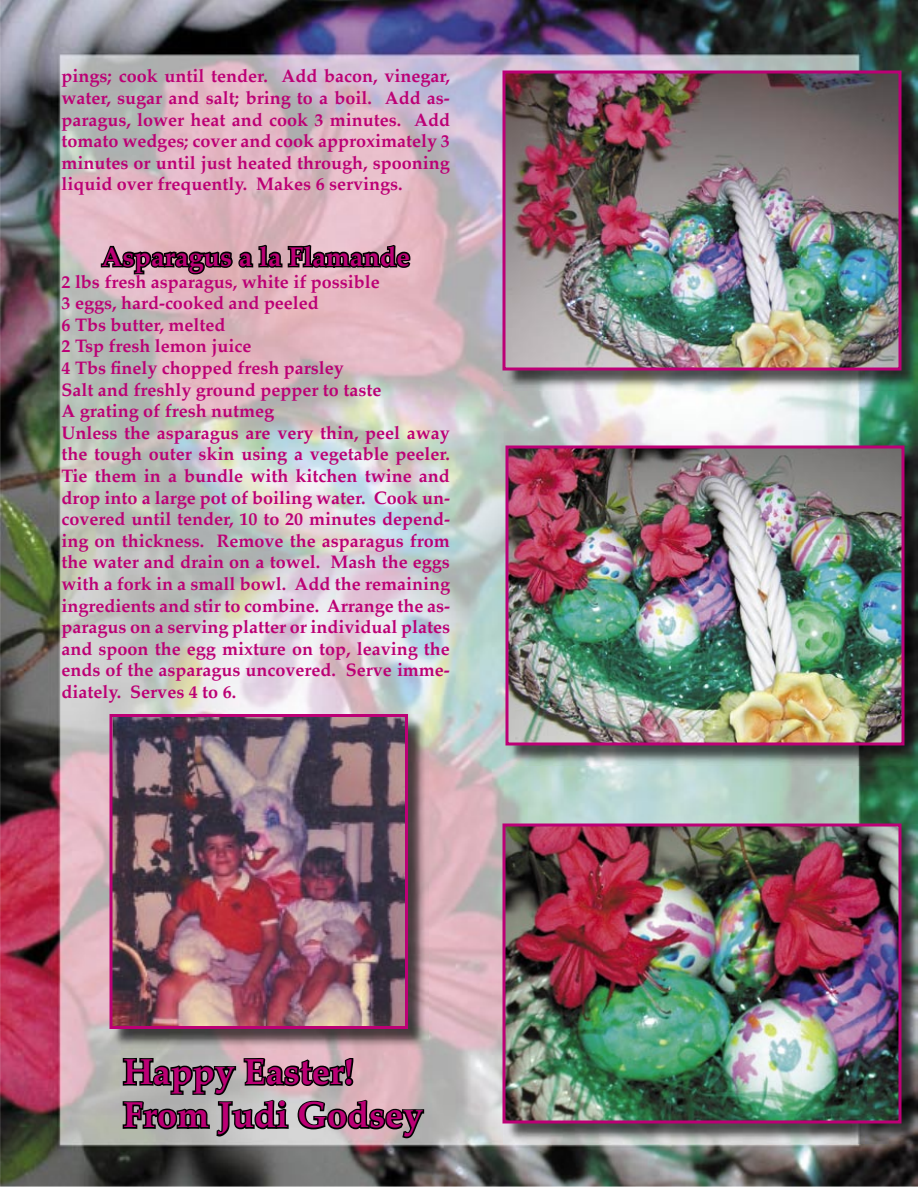
<style>
.page{position:relative;width:918px;height:1188px;background:#fff}
.page>*{position:absolute;margin:0;border:0;box-sizing:border-box;transform-origin:0 0}
.t1{font:700 36px/43.2px "Palatino";color:#bc0075}
.t2{font:700 27px "Palatino";color:#bc0075}
.t3{font:700 18px/21.6px "Palatino";color:#bc0075;text-align:justify}
</style>
<div class="page">
<img style="left:0;top:0;width:918px;height:1187px">
<svg style="left:99px;top:239px;width:313px;height:54px;background:#aa8990"></svg>
<img style="left:503px;top:824px;width:415px;height:320px">
<img style="left:502px;top:824px;width:400px;height:300px">
<img style="left:506px;top:446px;width:412px;height:320px">
<img style="left:506px;top:446px;width:398px;height:300px">
<img style="left:503px;top:71px;width:415px;height:320px">
<img style="left:502px;top:70px;width:400px;height:300px">
<img style="left:110px;top:715px;width:318px;height:334px">
<img style="left:110px;top:714px;width:298px;height:315px">
<img style="left:121px;top:979px;width:305px;height:208px">
<p class="t3" style="left:62px;top:67px;width:390px">pings; cook until tender. Add bacon, vinegar, water, sugar and salt; bring to a boil. Add as&shy;paragus, lower heat and cook 3 minutes. Add tomato wedges; cover and cook approximately 3 minutes or until just heated through, spooning liquid over frequently. Makes 6 servings.</p>
<h2 class="t2" style="left:102px;top:240px;width:310px">Asparagus a la Flamande</h2>
<p class="t3" style="left:62px;top:272px;width:390px;text-align:left">2 lbs fresh asparagus, white if possible<br>3 eggs, hard-cooked and peeled<br>6 Tbs butter, melted<br>2 Tsp fresh lemon juice<br>4 Tbs finely chopped fresh parsley<br>Salt and freshly ground pepper to taste<br>A grating of fresh nutmeg<br>Unless the asparagus are very thin, peel away the tough outer skin using a vegetable peeler.<br>Tie them in a bundle with kitchen twine and drop into a large pot of boiling water. Cook un&shy;covered until tender, 10 to 20 minutes depend&shy;ing on thickness. Remove the asparagus from the water and drain on a towel. Mash the eggs with a fork in a small bowl. Add the remaining ingredients and stir to combine. Arrange the as&shy;paragus on a serving platter or individual plates and spoon the egg mixture on top, leaving the ends of the asparagus uncovered. Serve imme&shy;diately. Serves 4 to 6.</p>
<h1 class="t1" style="left:123px;top:1054px;width:302px">Happy Easter!<br>From Judi Godsey</h1>
</div>
